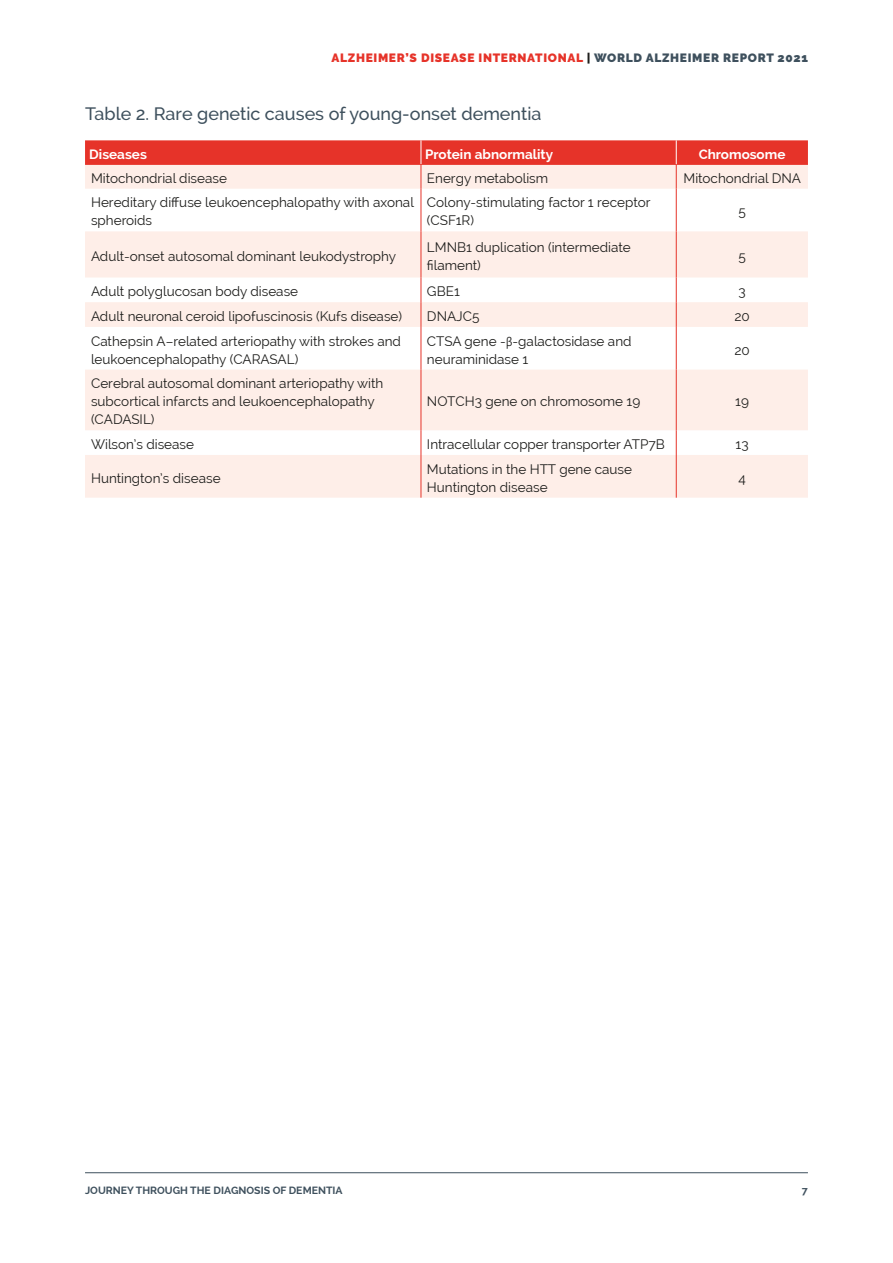
<style>
.page{position:relative;width:893px;height:1263px;background:#fff}
.page>*{position:absolute;margin:0;border:0;box-sizing:border-box;transform-origin:0 0}
.t1{font:500 18px "Raleway";color:#3e505d}
.table_body_left{font:13.5px/18px "Raleway";color:#1d1d1b}
.table_body_left-2{font:700 13.5px "Raleway";color:#fff}
.t2{font:900 12px "Raleway";letter-spacing:.055em;color:#e63329}
.t3{font:700 10.5px "Raleway";color:#3e505d}
.s1{color:#1d1d1b}
.s2{color:#3e505d}
.s3{font-family:"Profile Pro";font-weight:300}
</style>
<div class="page">
<hr style="left:85px;top:1172px;width:723px;height:1px;background:#3e505d">
<svg style="left:85px;top:189px;width:723px;height:309px;fill:#feeee8"></svg>
<hr style="left:421px;top:189px;width:1px;height:42px;background:#e63329">
<hr style="left:676px;top:189px;width:1px;height:42px;background:#e63329">
<hr style="left:421px;top:231px;width:1px;height:46px;background:#e63329">
<hr style="left:676px;top:231px;width:1px;height:46px;background:#e63329">
<svg style="left:421px;top:277px;width:1px;height:50px"></svg>
<svg style="left:676px;top:277px;width:1px;height:50px"></svg>
<hr style="left:421px;top:327px;width:1px;height:43px;background:#e63329">
<hr style="left:676px;top:327px;width:1px;height:43px;background:#e63329">
<hr style="left:421px;top:370px;width:1px;height:60px;background:#e63329">
<hr style="left:676px;top:370px;width:1px;height:60px;background:#e63329">
<svg style="left:421px;top:430px;width:1px;height:25px"></svg>
<svg style="left:676px;top:430px;width:1px;height:25px"></svg>
<hr style="left:421px;top:455px;width:1px;height:43px;background:#e63329">
<hr style="left:676px;top:455px;width:1px;height:43px;background:#e63329">
<svg style="left:85px;top:140px;width:723px;height:49px;background:#f19088"></svg>
<p class="t2" style="left:332px;top:51px;width:478px">ALZHEIMER’S DISEASE INTERNATIONAL <span class="s1">|</span> <span class="s2">WORLD ALZHEIMER REPORT 2021</span></p>
<h3 class="t1" style="left:85px;top:103px;width:458px">Table 2. Rare genetic causes of young-onset dementia</h3>
<p class="table_body_left-2" style="left:89px;top:146px;width:59px">Diseases</p>
<p class="table_body_left-2" style="left:425px;top:146px;width:129px">Protein abnormality</p>
<p class="table_body_left-2" style="left:699px;top:146px;width:88px">Chromosome</p>
<p class="table_body_left" style="left:91px;top:169px;width:137px">Mitochondrial disease</p>
<p class="table_body_left" style="left:427px;top:169px;width:123px">Energy metabolism</p>
<p class="table_body_left" style="left:683px;top:169px;width:119px">Mitochondrial DNA</p>
<p class="table_body_left" style="left:91px;top:194px;width:324px">Hereditary diffuse leukoencephalopathy with axonal spheroids</p>
<p class="table_body_left" style="left:427px;top:194px;width:225px">Colony-stimulating factor 1 receptor (CSF1R)</p>
<p class="table_body_left" style="left:738px;top:203px;width:9px">5</p>
<p class="table_body_left" style="left:91px;top:247px;width:307px">Adult-onset autosomal dominant leukodystrophy</p>
<p class="table_body_left" style="left:427px;top:238px;width:205px">LMNB1 duplication (intermediate filament)</p>
<p class="table_body_left" style="left:738px;top:247px;width:9px">5</p>
<p class="table_body_left" style="left:91px;top:282px;width:209px">Adult polyglucosan body disease</p>
<p class="table_body_left" style="left:427px;top:282px;width:34px">GBE1</p>
<p class="table_body_left" style="left:738px;top:282px;width:9px">3</p>
<p class="table_body_left" style="left:91px;top:307px;width:312px">Adult neuronal ceroid lipofuscinosis (Kufs disease)</p>
<p class="table_body_left" style="left:427px;top:307px;width:54px">DNAJC5</p>
<p class="table_body_left" style="left:734px;top:307px;width:17px">20</p>
<p class="table_body_left" style="left:91px;top:332px;width:311px">Cathepsin A–related arteriopathy with strokes and leukoencephalopathy (CARASAL)</p>
<p class="table_body_left" style="left:427px;top:332px;width:206px">CTSA gene -<span class="s3">β</span>-galactosidase and neuraminidase 1</p>
<p class="table_body_left" style="left:734px;top:341px;width:17px">20</p>
<p class="table_body_left" style="left:91px;top:374px;width:294px">Cerebral autosomal dominant arteriopathy with subcortical infarcts and leukoencephalopathy (CADASIL)</p>
<p class="table_body_left" style="left:427px;top:392px;width:215px">NOTCH3 gene on chromosome 19</p>
<p class="table_body_left" style="left:735px;top:392px;width:15px">19</p>
<p class="table_body_left" style="left:91px;top:435px;width:105px">Wilson’s disease</p>
<p class="table_body_left" style="left:427px;top:435px;width:239px">Intracellular copper transporter ATP7B</p>
<p class="table_body_left" style="left:736px;top:435px;width:15px">13</p>
<p class="table_body_left" style="left:91px;top:469px;width:131px">Huntington’s disease</p>
<p class="table_body_left" style="left:427px;top:460px;width:207px">Mutations in the HTT gene cause<br>Huntington disease</p>
<p class="table_body_left" style="left:738px;top:469px;width:9px">4</p>
<p class="t3" style="left:85px;top:1184px;width:259px">JOURNEY THROUGH THE DIAGNOSIS OF DEMENTIA</p>
<p class="t3" style="left:802px;top:1184px;width:8px">7</p>
</div>
